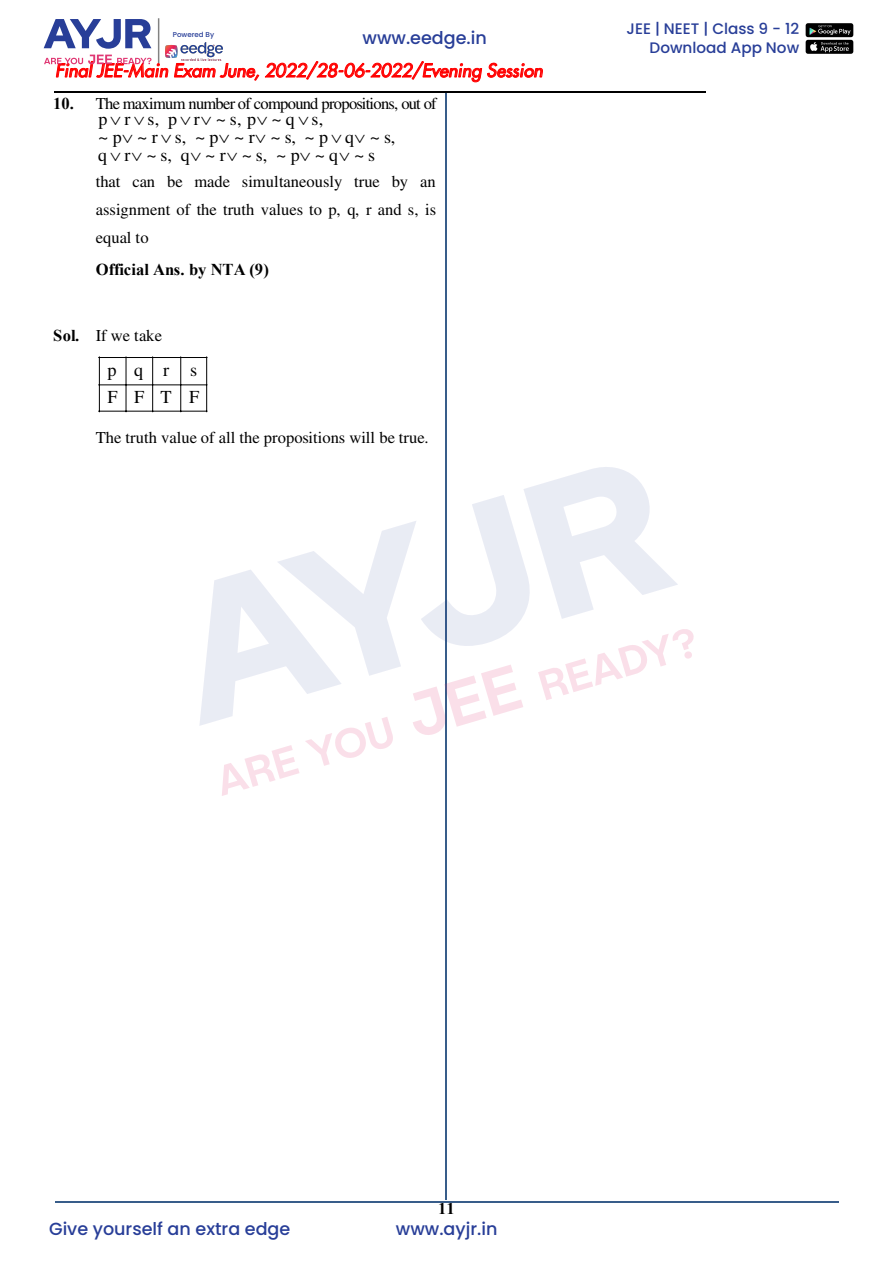
<style>
.page{position:relative;width:893px;height:1263px;background:#fff}
.page>*{position:absolute;margin:0;border:0;box-sizing:border-box;transform-origin:0 0}
.t1{font:18.3px/27.3px "Times";color:#000}
.t2{font:18px "Fujiyama 2 PSMT";color:#f00}
.t3{font:18px/18px "Times";color:#000}
.t4{font:500 17.55px "Poppins";color:#283e98}
.t5{font:16.5px/27.8px "Times";color:#000;text-align:justify}
.t6{font:16.5px "Times";letter-spacing:-.04em;color:#000}
.t7{font:700 16.5px "Times New Roman";letter-spacing:-.005em;color:#000}
.t8{font:500 15.15px/18.3px "Poppins";color:#283e98;text-align:right}
.t9{font:500 7.05px "Poppins";color:#283e98}
.s1{font-family:"Times New Roman";font-weight:700}
</style>
<div class="page">
<svg style="left:174px;top:61px;width:369px;height:21px"></svg>
<hr style="left:54px;top:91px;width:651px;height:2px;background:#000">
<hr style="left:55px;top:1201px;width:783px;height:2px;background:#385d8a">
<hr style="left:445px;top:93px;width:2px;height:1107px;background:#385d8a">
<hr style="left:99px;top:357px;width:108px;height:1px;background:#000">
<hr style="left:99px;top:384px;width:108px;height:1px;background:#000">
<hr style="left:99px;top:411px;width:108px;height:1px;background:#000">
<hr style="left:99px;top:357px;width:1px;height:55px;background:#000">
<hr style="left:126px;top:357px;width:1px;height:55px;background:#000">
<hr style="left:152px;top:357px;width:1px;height:55px;background:#000">
<hr style="left:180px;top:357px;width:1px;height:55px;background:#000">
<hr style="left:206px;top:357px;width:1px;height:55px;background:#000">
<img style="left:805px;top:23px;width:49px;height:31px">
<svg style="left:44px;top:19px;width:107px;height:30px"></svg>
<svg style="left:44px;top:55px;width:124px;height:23px"></svg>
<hr style="left:158px;top:18px;width:1px;height:45px;background:#050504">
<img style="left:165px;top:43px;width:58px;height:18px">
<svg style="left:199px;top:467px;width:495px;height:329px"></svg>
<p class="t9" style="left:173px;top:30px;width:43px">Powered By</p>
<p class="t4" style="left:362px;top:27px;width:126px">www.eedge.in</p>
<p class="t8" style="left:626px;top:20px;width:174px">JEE | NEET | Class 9 - 12<br>Download App Now</p>
<p class="t2" style="left:55px;top:59px;width:489px">Final JEE-Main Exam June, 2022/28-06-2022/Evening Session</p>
<p class="t6" style="left:53px;top:95px;width:386px"><span class="s1">10.</span> The maximum number of compound propositions, out of</p>
<p class="t3" style="left:98px;top:110px;width:299px">p r s,p r ~s,p ~q s,<br>~p ~r s, ~p ~r ~s, ~p q ~s, q r ~s, q ~r ~s, ~p ~q ~s</p>
<p class="t5" style="left:96px;top:168px;width:342px">that can be made simultaneously true by an assignment of the truth values to p, q, r and s, is equal to</p>
<p class="t7" style="left:96px;top:258px;width:175px">Official Ans. by NTA (9)</p>
<p class="t5" style="left:53px;top:321px;width:110px"><span class="s1">Sol.</span> If we take</p>
<p class="t1" style="left:108px;top:356px;width:93px">pqrs<br>FFTF</p>
<p class="t5" style="left:96px;top:423px;width:334px">The truth value of all the propositions will be true.</p>
<p class="t7" style="left:438px;top:1197px;width:18px">11</p>
<p class="t4" style="left:49px;top:1218px;width:243px">Give yourself an extra edge</p>
<p class="t4" style="left:396px;top:1218px;width:103px">www.ayjr.in</p>
</div>
